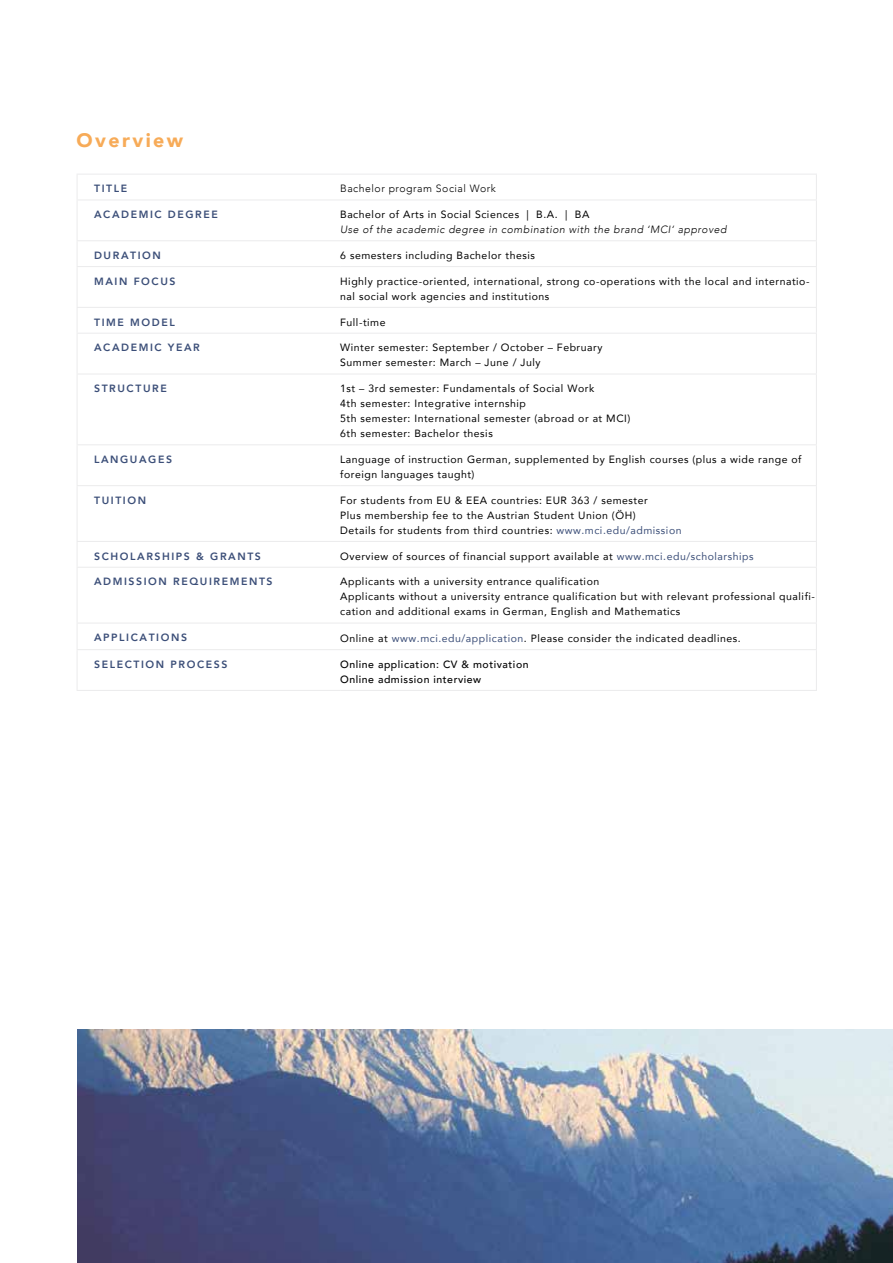
<style>
.page{position:relative;width:893px;height:1263px;background:#fff}
.page>*{position:absolute;margin:0;border:0;box-sizing:border-box;transform-origin:0 0}
.t1{font:900 19.5px "Avenir";letter-spacing:.125em;color:#f7ab58}
.t2{font:10.5px/15px "Avenir";letter-spacing:.05em;color:#000}
.t3{font:800 10.5px "Avenir";letter-spacing:.15em;color:#3b4e78}
.t4{font:italic 300 10.5px "Avenir";letter-spacing:.05em;color:#000}
.t5{font:500 10.5px/15px "Avenir";letter-spacing:.05em;color:#000}
.t6{font:300 10.5px "Avenir";letter-spacing:.05em;color:#000}
.s1{color:#3b4e78}
</style>
<div class="page">
<hr style="left:77px;top:174px;width:263px;height:1px;background:#ececed">
<svg style="left:77px;top:175px;width:1px;height:24px"></svg>
<hr style="left:340px;top:174px;width:477px;height:1px;background:#ececed">
<svg style="left:816px;top:175px;width:1px;height:24px"></svg>
<hr style="left:77px;top:199px;width:263px;height:1px;background:#ececed">
<hr style="left:77px;top:200px;width:1px;height:40px;background:#ececed">
<hr style="left:340px;top:199px;width:477px;height:1px;background:#ececed">
<hr style="left:816px;top:200px;width:1px;height:40px;background:#ececed">
<hr style="left:77px;top:240px;width:263px;height:1px;background:#ececed">
<svg style="left:77px;top:241px;width:1px;height:25px"></svg>
<hr style="left:340px;top:240px;width:477px;height:1px;background:#ececed">
<svg style="left:816px;top:241px;width:1px;height:25px"></svg>
<hr style="left:77px;top:266px;width:263px;height:1px;background:#ececed">
<hr style="left:77px;top:267px;width:1px;height:40px;background:#ececed">
<hr style="left:340px;top:266px;width:477px;height:1px;background:#ececed">
<hr style="left:816px;top:267px;width:1px;height:40px;background:#ececed">
<hr style="left:77px;top:307px;width:263px;height:1px;background:#ececed">
<svg style="left:77px;top:308px;width:1px;height:25px"></svg>
<hr style="left:340px;top:307px;width:477px;height:1px;background:#ececed">
<svg style="left:816px;top:308px;width:1px;height:25px"></svg>
<hr style="left:77px;top:333px;width:263px;height:1px;background:#ececed">
<hr style="left:77px;top:334px;width:1px;height:39px;background:#ececed">
<hr style="left:340px;top:333px;width:477px;height:1px;background:#ececed">
<hr style="left:816px;top:334px;width:1px;height:39px;background:#ececed">
<hr style="left:77px;top:373px;width:263px;height:1px;background:#ececed">
<hr style="left:77px;top:374px;width:1px;height:70px;background:#ececed">
<hr style="left:340px;top:373px;width:477px;height:1px;background:#ececed">
<hr style="left:816px;top:374px;width:1px;height:70px;background:#ececed">
<hr style="left:77px;top:444px;width:263px;height:1px;background:#ececed">
<hr style="left:77px;top:445px;width:1px;height:40px;background:#ececed">
<hr style="left:340px;top:444px;width:477px;height:1px;background:#ececed">
<hr style="left:816px;top:445px;width:1px;height:40px;background:#ececed">
<hr style="left:77px;top:485px;width:263px;height:1px;background:#ececed">
<hr style="left:77px;top:486px;width:1px;height:55px;background:#ececed">
<hr style="left:340px;top:485px;width:477px;height:1px;background:#ececed">
<hr style="left:816px;top:486px;width:1px;height:55px;background:#ececed">
<hr style="left:77px;top:541px;width:263px;height:1px;background:#ececed">
<svg style="left:77px;top:542px;width:1px;height:25px"></svg>
<hr style="left:340px;top:541px;width:477px;height:1px;background:#ececed">
<svg style="left:816px;top:542px;width:1px;height:25px"></svg>
<hr style="left:77px;top:567px;width:263px;height:1px;background:#ececed">
<hr style="left:77px;top:568px;width:1px;height:54px;background:#ececed">
<hr style="left:340px;top:567px;width:477px;height:1px;background:#ececed">
<hr style="left:816px;top:568px;width:1px;height:54px;background:#ececed">
<hr style="left:77px;top:622px;width:263px;height:2px;background:#ececed">
<svg style="left:77px;top:624px;width:1px;height:25px"></svg>
<hr style="left:340px;top:622px;width:477px;height:2px;background:#ececed">
<svg style="left:816px;top:624px;width:1px;height:25px"></svg>
<hr style="left:77px;top:649px;width:263px;height:1px;background:#ececed">
<hr style="left:77px;top:650px;width:1px;height:40px;background:#ececed">
<hr style="left:340px;top:649px;width:477px;height:1px;background:#ececed">
<hr style="left:816px;top:650px;width:1px;height:40px;background:#ececed">
<hr style="left:77px;top:690px;width:263px;height:1px;background:#ececed">
<hr style="left:340px;top:690px;width:477px;height:1px;background:#ececed">
<img style="left:78px;top:1029px;width:815px;height:234px">
<h1 class="t1" style="left:77px;top:124px;width:108px">Overview</h1>
<p class="t3" style="left:94px;top:180px;width:35px">TITLE</p>
<p class="t6" style="left:340px;top:182px;width:157px">Bachelor program Social Work</p>
<p class="t3" style="left:94px;top:206px;width:125px">ACADEMIC DEGREE</p>
<p class="t2" style="left:340px;top:207px;width:251px">Bachelor of Arts in Social Sciences | B.A. | BA</p>
<p class="t4" style="left:340px;top:223px;width:388px">Use of the academic degree in combination with the brand ‘MCI‘ approved</p>
<p class="t3" style="left:94px;top:247px;width:68px">DURATION</p>
<p class="t2" style="left:340px;top:247px;width:196px">6 semesters including Bachelor thesis</p>
<p class="t3" style="left:94px;top:273px;width:83px">MAIN FOCUS</p>
<p class="t2" style="left:340px;top:273px;width:471px">Highly practice-oriented, international, strong co-operations with the local and internatio&shy;nal social work agencies and institutions</p>
<p class="t3" style="left:94px;top:314px;width:82px">TIME MODEL</p>
<p class="t2" style="left:340px;top:314px;width:47px">Full-time</p>
<p class="t3" style="left:94px;top:340px;width:107px">ACADEMIC YEAR</p>
<p class="t2" style="left:340px;top:340px;width:264px">Winter semester: September / October – February<br>Summer semester: March – June / July</p>
<p class="t3" style="left:94px;top:380px;width:74px">STRUCTURE</p>
<p class="t2" style="left:340px;top:381px;width:292px">1st – 3rd semester: Fundamentals of Social Work<br>4th semester: Integrative internship<br>5th semester: International semester (abroad or at MCI)<br>6th semester: Bachelor thesis</p>
<p class="t3" style="left:94px;top:451px;width:79px">LANGUAGES</p>
<p class="t2" style="left:340px;top:452px;width:463px">Language of instruction German, supplemented by English courses (plus a wide range of foreign languages taught)</p>
<p class="t3" style="left:94px;top:492px;width:54px">TUITION</p>
<p class="t2" style="left:340px;top:492px;width:343px">For students from EU &amp; EEA countries: EUR 363 / semester<br>Plus membership fee to the Austrian Student Union (ÖH)<br>Details for students from third countries: <span class="s1">www.mci.edu/admission</span></p>
<p class="t3" style="left:94px;top:548px;width:168px">SCHOLARSHIPS &amp; GRANTS</p>
<p class="t2" style="left:340px;top:548px;width:415px">Overview of sources of financial support available at <span class="s1">www.mci.edu/scholarships</span></p>
<p class="t3" style="left:94px;top:574px;width:180px">ADMISSION REQUIREMENTS</p>
<p class="t2" style="left:340px;top:574px;width:476px">Applicants with a university entrance qualification<br>Applicants without a university entrance qualification but with relevant professional qualifi&shy;cation and additional exams in German, English and Mathematics</p>
<p class="t3" style="left:94px;top:629px;width:94px">APPLICATIONS</p>
<p class="t2" style="left:340px;top:630px;width:402px">Online at <span class="s1">www.mci.edu/application</span>. Please consider the indicated deadlines.</p>
<p class="t3" style="left:94px;top:656px;width:135px">SELECTION PROCESS</p>
<p class="t5" style="left:340px;top:656px;width:190px">Online application: CV &amp; motivation<br>Online admission interview</p>
</div>
